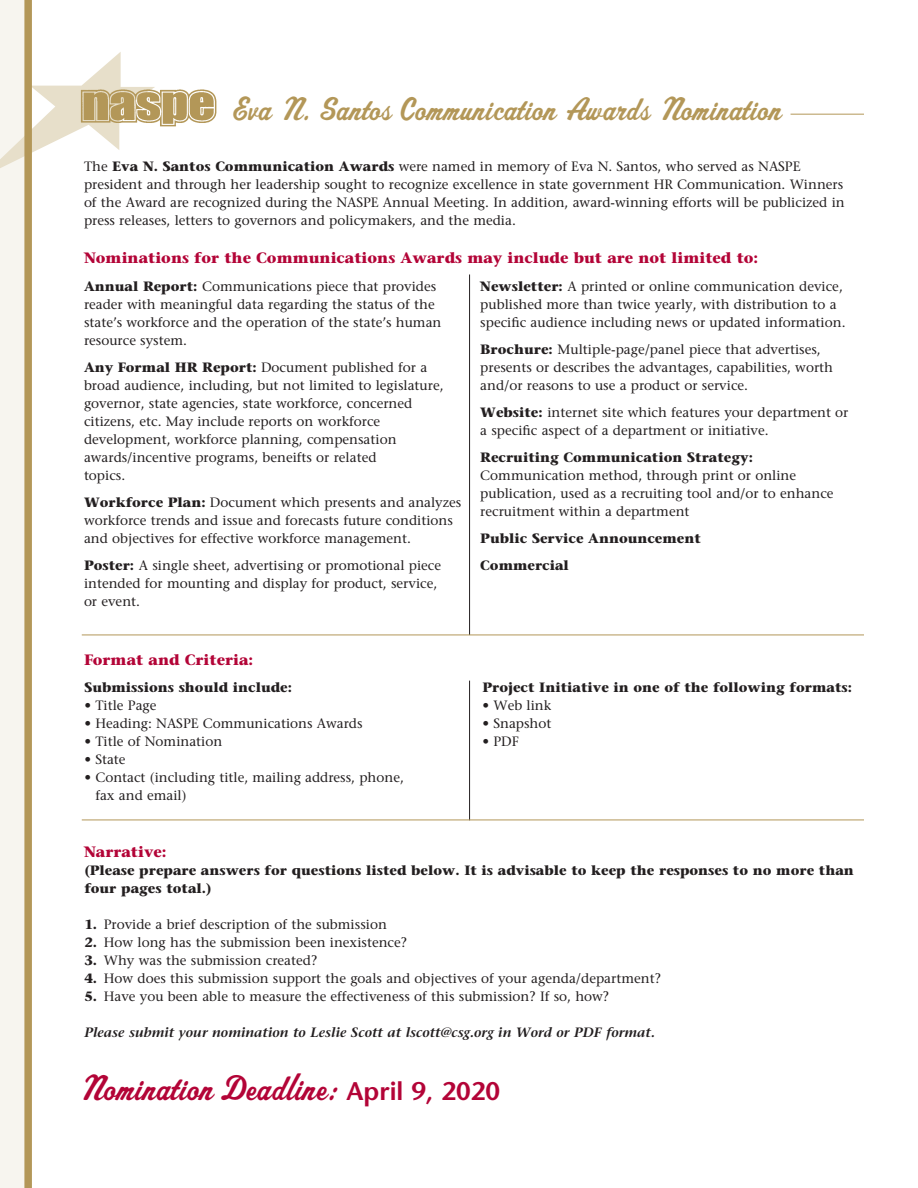
<style>
.page{position:relative;width:918px;height:1188px;background:#fff}
.page>*{position:absolute;margin:0;border:0;box-sizing:border-box;transform-origin:0 0}
.t1{font:36px "Spoleto";color:#b30437}
.t2{font:33px "Spoleto";color:#b39758}
.t3{font:700 15px "Stone Serif";color:#b30437}
.t4{font:13.5px/18px "Stone Serif";color:#231f20}
.t5{font:700 13.5px/27px "Stone Serif";color:#231f20}
.t6{font:italic 600 13.5px "Stone Serif";color:#231f20}
.s1{font-weight:700}
.s2{font-family:"Stone Sans";font-weight:600;font-size:25.5px}
</style>
<div class="page">
<div style="left:0;top:0;width:24px;height:1188px;background:#f7f5ef"></div>
<hr style="left:917px;top:0;width:1px;height:1188px;background:#f7f5ef">
<svg style="left:0;top:52px;width:121px;height:116px"></svg>
<img style="left:69px;top:77px;width:148px;height:61px">
<hr style="left:791px;top:114px;width:73px;height:1px;background:#b39758">
<div style="left:24px;top:0;width:8px;height:1188px;background:#b39758"></div>
<hr style="left:469px;top:681px;width:1px;height:139px;background:#231f20">
<hr style="left:469px;top:274px;width:1px;height:361px;background:#231f20">
<hr style="left:82px;top:820px;width:782px;height:1px;background:#b39758">
<hr style="left:82px;top:635px;width:782px;height:1px;background:#b39758">
<div style="left:890px;top:0;width:28px;height:237px;background:#fff"></div>
<h2 class="t2" style="left:231px;top:89px;width:552px">Eva N. Santos Communication Awards Nomination</h2>
<p class="t4" style="left:84px;top:157px;width:762px">The <span class="s1">Eva N. Santos Communication Awards</span> were named in memory of Eva N. Santos, who served as NASPE president and through her leadership sought to recognize excellence in state government HR Communication. Winners of the Award are recognized during the NASPE Annual Meeting. In addition, award-winning efforts will be publicized in press releases, letters to governors and policymakers, and the media.</p>
<p class="t3" style="left:84px;top:248px;width:676px">Nominations for the Communications Awards may include but are not limited to:</p>
<p class="t4" style="left:84px;top:277px;width:359px"><span class="s1">Annual Report:</span> Communications piece that provides reader with meaningful data regarding the status of the state’s workforce and the operation of the state’s human resource system.</p>
<p class="t4" style="left:84px;top:358px;width:361px"><span class="s1">Any Formal HR Report:</span> Document published for a broad audience, including, but not limited to legislature, governor, state agencies, state workforce, concerned citizens, etc. May include reports on workforce development, workforce planning, compensation awards/incentive programs, beneifts or related<br>topics.</p>
<p class="t4" style="left:84px;top:493px;width:379px"><span class="s1">Workforce Plan:</span> Document which presents and analyzes workforce trends and issue and forecasts future conditions and objectives for effective workforce management.</p>
<p class="t4" style="left:84px;top:556px;width:359px"><span class="s1">Poster:</span> A single sheet, advertising or promotional piece intended for mounting and display for product, service, or event.</p>
<p class="t3" style="left:84px;top:650px;width:171px">Format and Criteria:</p>
<p class="t5" style="left:84px;top:673px;width:209px">Submissions should include:</p>
<p class="t4" style="left:84px;top:696px;width:74px">• Title Page</p>
<p class="t4" style="left:84px;top:714px;width:280px">• Heading: NASPE Communications Awards</p>
<p class="t4" style="left:84px;top:732px;width:140px">• Title of Nomination</p>
<p class="t4" style="left:84px;top:750px;width:43px">• State</p>
<p class="t4" style="left:95px;top:768px;width:310px;text-indent:-11px">• Contact (including title, mailing address, phone, fax and email)</p>
<p class="t3" style="left:84px;top:842px;width:84px">Narrative:</p>
<p class="t4" style="left:480px;top:277px;width:367px"><span class="s1">Newsletter:</span> A printed or online communication device, published more than twice yearly, with distribution to a specific audience including news or updated information.</p>
<p class="t4" style="left:480px;top:340px;width:354px"><span class="s1">Brochure:</span> Multiple-page/panel piece that advertises, presents or describes the advantages, capabilities, worth and/or reasons to use a product or service.</p>
<p class="t4" style="left:480px;top:403px;width:370px"><span class="s1">Website:</span> internet site which features your department or a specific aspect of a department or initiative.</p>
<p class="t5" style="left:480px;top:443px;width:274px">Recruiting Communication Strategy:</p>
<p class="t4" style="left:480px;top:466px;width:355px">Communication method, through print or online publication, used as a recruiting tool and/or to enhance recruitment within a department</p>
<p class="t5" style="left:480px;top:524px;width:222px">Public Service Announcement<br>Commercial</p>
<p class="t5" style="left:482px;top:673px;width:371px">Project Initiative in one of the following formats:</p>
<p class="t4" style="left:482px;top:696px;width:70px">• Web link</p>
<p class="t4" style="left:482px;top:714px;width:71px">• Snapshot</p>
<p class="t4" style="left:482px;top:732px;width:38px">• PDF</p>
<p class="t5" style="left:84px;top:861px;width:771px;line-height:18px">(Please prepare answers for questions listed below. It is advisable to keep the responses to no more than four pages total.)</p>
<p class="t4" style="left:84px;top:915px;width:304px"><span class="s1">1.</span> Provide a brief description of the submission</p>
<p class="t4" style="left:84px;top:933px;width:324px"><span class="s1">2.</span> How long has the submission been inexistence?</p>
<p class="t4" style="left:84px;top:951px;width:234px"><span class="s1">3.</span> Why was the submission created?</p>
<p class="t4" style="left:84px;top:969px;width:578px"><span class="s1">4.</span> How does this submission support the goals and objectives of your agenda/department?</p>
<p class="t4" style="left:84px;top:987px;width:526px"><span class="s1">5.</span> Have you been able to measure the effectiveness of this submission? If so, how?</p>
<p class="t6" style="left:84px;top:1024px;width:572px">Please submit your nomination to Leslie Scott at lscott@csg.org in Word or PDF format.</p>
<h1 class="t1" style="left:77px;top:1066px;width:424px">Nomination Deadline: <span class="s2">April 9, 2020</span></h1>
</div>
